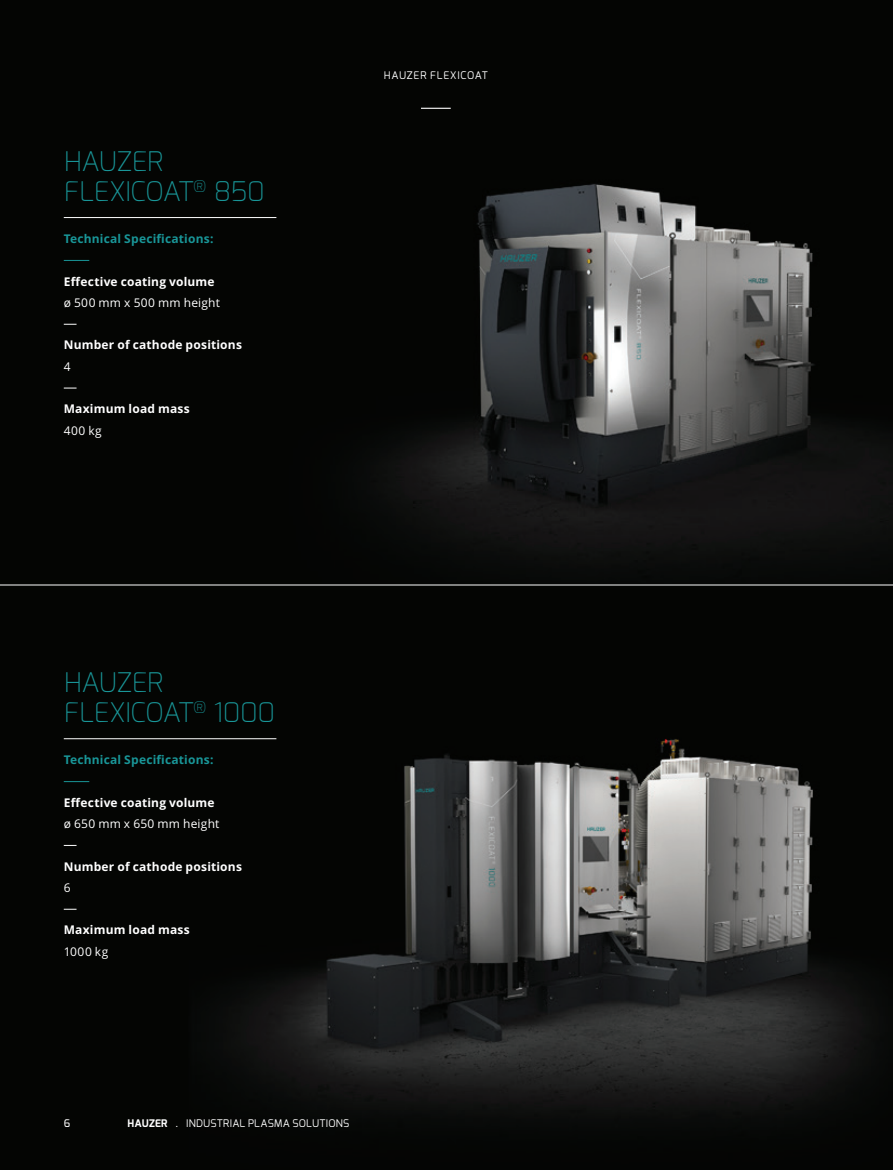
<style>
.page{position:relative;width:893px;height:1170px;background:#fff}
.page>*{position:absolute;margin:0;border:0;box-sizing:border-box;transform-origin:0 0}
.t1{font:200 27px/30px "Exo";letter-spacing:-.01em;color:#199698}
.t2{font:700 12px "Open Sans";letter-spacing:.015em;color:#fff}
.t3{font:12px "Open Sans";letter-spacing:.015em;color:#fff}
.t4{font:700 12px "Open Sans";letter-spacing:.015em;color:#199698}
.t5{font:10.5px "Exo";letter-spacing:.025em;color:#fff}
.t6{font:10.5px "Exo";letter-spacing:.07em;color:#fff}
.t7{font:500 10.5px "Exo";color:#fff}
.s1{font-weight:700}
</style>
<div class="page">
<img style="left:0;top:0;width:893px;height:584px">
<svg style="left:0;top:585px;width:892px;height:584px;background:#1a1b19"></svg>
<hr style="left:892px;top:584px;width:1px;height:585px;background:#231f20">
<hr style="left:421px;top:108px;width:30px;height:1px;background:#fff">
<hr style="left:64px;top:738px;width:212px;height:1px;background:#fff">
<svg style="left:64px;top:781px;width:25px;height:1px"></svg>
<svg style="left:64px;top:845px;width:13px;height:1px"></svg>
<svg style="left:64px;top:908px;width:13px;height:1px"></svg>
<hr style="left:64px;top:217px;width:212px;height:1px;background:#fff">
<svg style="left:64px;top:260px;width:25px;height:1px"></svg>
<svg style="left:64px;top:324px;width:13px;height:1px"></svg>
<svg style="left:64px;top:387px;width:13px;height:1px"></svg>
<hr style="left:0;top:584px;width:893px;height:1px;background:#fff">
<h1 class="t1" style="left:64px;top:146px;width:202px">HAUZER<br>FLEXICOAT<sup>®</sup> 850</h1>
<p class="t4" style="left:64px;top:230px;width:151px">Technical Specifications:</p>
<p class="t2" style="left:64px;top:273px;width:152px">Effective coating volume</p>
<p class="t3" style="left:64px;top:294px;width:158px">ø 500 mm x 500 mm height</p>
<p class="t2" style="left:64px;top:336px;width:180px">Number of cathode positions</p>
<p class="t3" style="left:64px;top:358px;width:8px">4</p>
<p class="t2" style="left:64px;top:400px;width:128px">Maximum load mass</p>
<p class="t3" style="left:64px;top:422px;width:40px">400 kg</p>
<p class="t6" style="left:384px;top:68px;width:105px">HAUZER FLEXICOAT</p>
<h1 class="t1" style="left:64px;top:666px;width:213px">HAUZER<br>FLEXICOAT<sup>®</sup> 1000</h1>
<p class="t4" style="left:64px;top:751px;width:151px">Technical Specifications:</p>
<p class="t2" style="left:64px;top:793px;width:152px">Effective coating volume</p>
<p class="t3" style="left:64px;top:815px;width:157px">ø 650 mm x 650 mm height</p>
<p class="t2" style="left:64px;top:857px;width:180px">Number of cathode positions</p>
<p class="t3" style="left:64px;top:879px;width:8px">6</p>
<p class="t2" style="left:64px;top:921px;width:128px">Maximum load mass</p>
<p class="t3" style="left:64px;top:943px;width:46px">1000 kg</p>
<p class="t7" style="left:64px;top:1116px;width:8px">6</p>
<p class="t5" style="left:128px;top:1116px;width:223px"><span class="s1">HAUZER</span> . INDUSTRIAL PLASMA SOLUTIONS</p>
</div>
